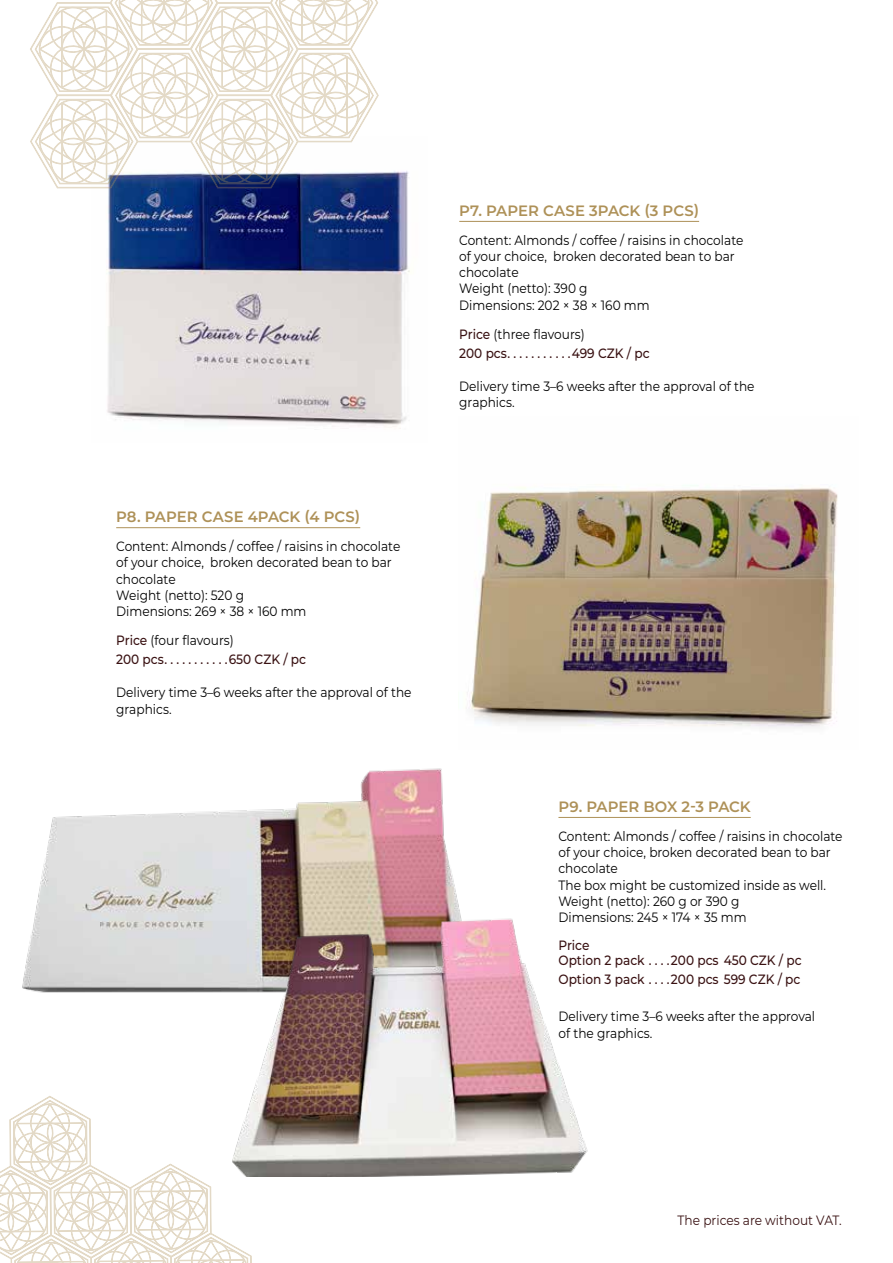
<style>
.page{position:relative;width:893px;height:1263px;background:#fff}
.page>*{position:absolute;margin:0;border:0;box-sizing:border-box;transform-origin:0 0}
.t1{font:600 15px "Montserrat";letter-spacing:.005em;color:#ae9158}
.t2{font:13.5px/16.2px "Montserrat";color:#000;scale:.9 1}
.t3{font:500 13.5px/19.2px "Montserrat";color:#391112;scale:.9 1}
.t4{font:13.5px "Montserrat";color:#391112;scale:.9 1}
.s1{font-weight:400;color:#000}
</style>
<div class="page">
<svg style="left:0;top:1096px;width:252px;height:167px"></svg>
<img style="left:467px;top:487px;width:371px;height:241px">
<hr style="left:116px;top:527px;width:244px;height:1px;background:#ae9158">
<hr style="left:558px;top:817px;width:193px;height:1px;background:#ae9158">
<hr style="left:459px;top:221px;width:240px;height:1px;background:#ae9158">
<img style="left:22px;top:768px;width:422px;height:225px">
<img style="left:233px;top:820px;width:355px;height:357px">
<img style="left:91px;top:171px;width:319px;height:258px">
<svg style="left:30px;top:0;width:349px;height:188px"></svg>
<p class="t1" style="left:116px;top:506px;width:245px">P8. PAPER CASE 4PACK (4 PCS)</p>
<p class="t2" style="left:116px;top:538px;width:317px">Content: Almonds / coffee / raisins in chocolate of your choice, broken decorated bean to bar chocolate<br>Weight (netto): 520 g<br>Dimensions: 269 × 38 × 160 mm</p>
<p class="t3" style="left:116px;top:630px;width:132px">Price <span class="s1">(four flavours)<br></span>200 pcs...........</p>
<p class="t3" style="left:229px;top:649px;width:87px">650 CZK / pc</p>
<p class="t2" style="left:116px;top:684px;width:330px">Delivery time 3–6 weeks after the approval of the graphics.</p>
<p class="t1" style="left:459px;top:200px;width:241px">P7. PAPER CASE 3PACK (3 PCS)</p>
<p class="t2" style="left:459px;top:231px;width:317px">Content: Almonds / coffee / raisins in chocolate of your choice, broken decorated bean to bar chocolate<br>Weight (netto): 390 g<br>Dimensions: 202 × 38 × 160 mm</p>
<p class="t3" style="left:459px;top:324px;width:141px">Price <span class="s1">(three flavours)<br></span>200 pcs...........</p>
<p class="t3" style="left:572px;top:343px;width:88px">499 CZK / pc</p>
<p class="t2" style="left:459px;top:378px;width:330px">Delivery time 3–6 weeks after the approval of the graphics.</p>
<p class="t1" style="left:558px;top:796px;width:194px">P9. PAPER BOX 2-3 PACK</p>
<p class="t2" style="left:558px;top:827px;width:317px">Content: Almonds / coffee / raisins in chocolate of your choice, broken decorated bean to bar chocolate<br>The box might be customized inside as well.<br>Weight (netto): 260 g or 390 g<br>Dimensions: 245 × 174 × 35 mm</p>
<p class="t3" style="left:558px;top:937px;width:104px;line-height:15px">Price<br>Option 2 pack ....</p>
<p class="t3" style="left:671px;top:950px;width:147px">200 pcs 450 CZK / pc</p>
<p class="t3" style="left:558px;top:969px;width:104px">Option 3 pack ....</p>
<p class="t3" style="left:671px;top:969px;width:145px">200 pcs 599 CZK / pc</p>
<p class="t2" style="left:558px;top:1008px;width:287px">Delivery time 3–6 weeks after the approval of the graphics.</p>
<p class="t4" style="left:678px;top:1211px;width:184px">The prices are without VAT.</p>
</div>
